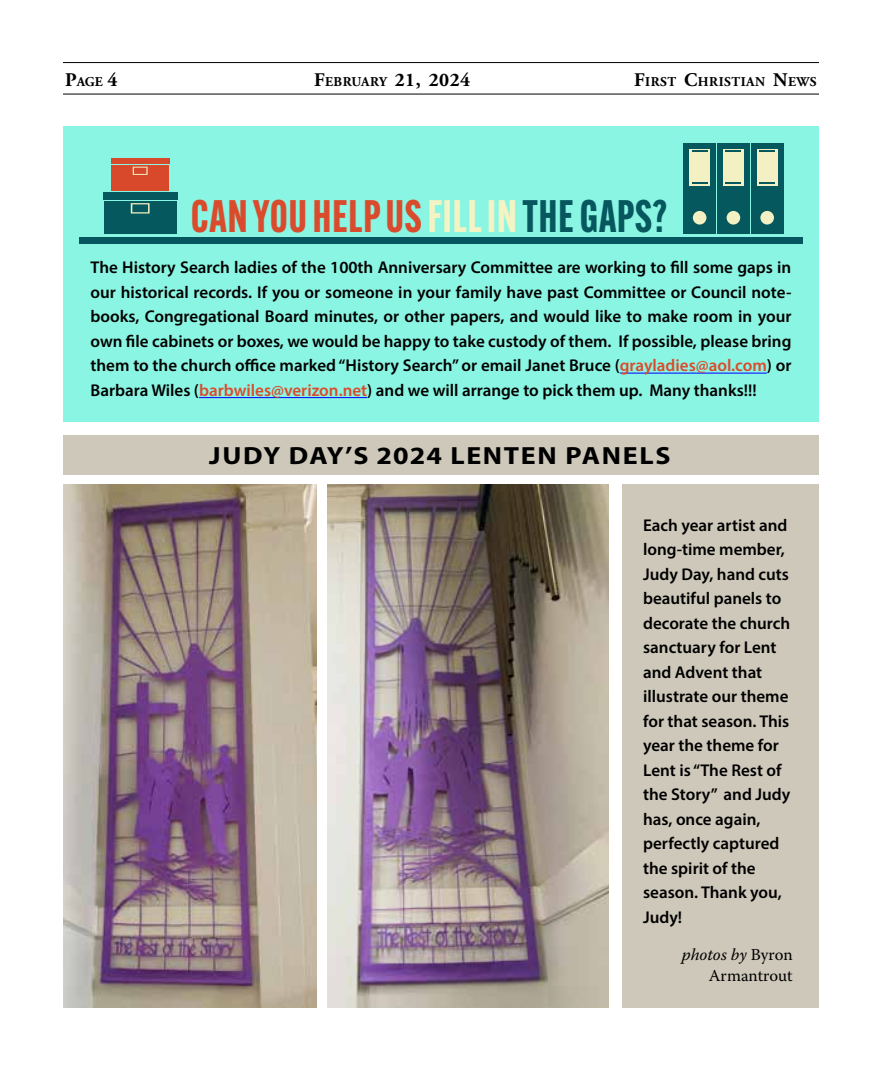
<style>
.page{position:relative;width:882px;height:1071px;background:#fff}
.page>*{position:absolute;margin:0;border:0;box-sizing:border-box;transform-origin:0 0}
.t1{font:700 44.62px "Alternate Gothic Ex Cond ATF";letter-spacing:.02em;color:#da4b2d}
.t2{font:700 24.85px "Myriad Pro";letter-spacing:.06em;color:#000;scale:1.12 1}
.t3{font:700 19.25px "Adobe Garamond Pro";letter-spacing:.025em;color:#000}
.t4{font:600 17.15px/24.5px "Myriad Pro";color:#000}
.t5{font:16.62px/21px "Warnock Pro";color:#000;text-align:right}
.t6{font:700 13.47px "Adobe Garamond Pro";letter-spacing:.035em;color:#000}
.s1{font-size:19.25px}
.s2{font-size:13.47px}
.s3{color:#f4f3c3}
.s4{color:#07575e}
.s5{color:#db4a2c}
.s6{font-style:italic}
</style>
<div class="page">
<hr style="left:63px;top:94px;width:756px;height:1px;background:#000">
<hr style="left:63px;top:62px;width:756px;height:1px;background:#000">
<div style="left:622px;top:484px;width:197px;height:524px;background:#cec8ba"></div>
<div style="left:63px;top:436px;width:756px;height:39px;background:#cec8ba"></div>
<img style="left:63px;top:484px;width:254px;height:524px">
<img style="left:328px;top:484px;width:281px;height:524px">
<div style="left:63px;top:126px;width:756px;height:296px;background:#89f5e2"></div>
<div style="left:79px;top:237px;width:724px;height:7px;background:#05565e"></div>
<div style="left:718px;top:143px;width:32px;height:91px;background:#04585e"></div>
<div style="left:723px;top:149px;width:20px;height:36px;background:#f3f0c4"></div>
<svg style="left:726px;top:182px;width:15px;height:1px"></svg>
<svg style="left:726px;top:151px;width:15px;height:1px"></svg>
<div style="left:727px;top:211px;width:13px;height:14px;background:#f3f0c4;border-radius:50%"></div>
<div style="left:752px;top:143px;width:32px;height:91px;background:#04585e"></div>
<div style="left:757px;top:149px;width:20px;height:36px;background:#f3f0c4"></div>
<svg style="left:760px;top:182px;width:15px;height:1px"></svg>
<svg style="left:760px;top:151px;width:15px;height:1px"></svg>
<div style="left:760px;top:211px;width:14px;height:14px;background:#f3f0c4;border-radius:50%"></div>
<div style="left:684px;top:143px;width:32px;height:91px;background:#04585e"></div>
<div style="left:689px;top:149px;width:21px;height:36px;background:#f3f0c4"></div>
<svg style="left:692px;top:182px;width:15px;height:1px"></svg>
<div style="left:693px;top:211px;width:13px;height:14px;background:#f3f0c4;border-radius:50%"></div>
<svg style="left:692px;top:151px;width:15px;height:1px"></svg>
<div style="left:104px;top:201px;width:72px;height:33px;background:#04585e"></div>
<div style="left:103px;top:192px;width:74px;height:8px;background:#04585e"></div>
<svg style="left:131px;top:203px;width:19px;height:11px"></svg>
<div style="left:112px;top:165px;width:57px;height:26px;background:#d8492b"></div>
<div style="left:111px;top:158px;width:58px;height:6px;background:#d8492b"></div>
<svg style="left:133px;top:167px;width:15px;height:8px"></svg>
<hr style="left:620px;top:373px;width:147px;height:1px;background:#00f">
<hr style="left:199px;top:397px;width:168px;height:1px;background:#00f">
<p class="t6" style="left:65px;top:73px;width:54px"><span class="s1">P</span>AGE <span class="s1">4</span></p>
<p class="t3" style="left:314px;top:68px;width:158px">F<span class="s2">EBRUARY</span> 21, 2024</p>
<p class="t6" style="left:634px;top:73px;width:184px"><span class="s1">F</span>IRST <span class="s1">C</span>HRISTIAN <span class="s1">N</span>EWS</p>
<h1 class="t1" style="left:191px;top:188px;width:477px">CAN YOU HELP US <span class="s3">FILL IN</span> <span class="s4">THE GAPS?</span></h1>
<p class="t4" style="left:91px;top:255px;width:702px;text-align:justify">The History Search ladies of the 100th Anniversary Committee are working to fill some gaps in our historical records. If you or someone in your family have past Committee or Council note&shy;books, Congregational Board minutes, or other papers, and would like to make room in your own file cabinets or boxes, we would be happy to take custody of them. If possible, please bring them to the church office marked “History Search” or email Janet Bruce (<span class="s5">grayladies@aol.com</span>) or Barbara Wiles (<span class="s5">barbwiles@verizon.net</span>) and we will arrange to pick them up. Many thanks!!!</p>
<h2 class="t2" style="left:209px;top:439px;width:413px">JUDY DAY’S 2024 LENTEN PANELS</h2>
<p class="t4" style="left:643px;top:512px;width:149px">Each year artist and long-time member,<br>Judy Day, hand cuts beautiful panels to decorate the church sanctuary for Lent and Advent that illustrate our theme for that season. This year the theme for<br>Lent is “The Rest of the Story” and Judy has, once again, perfectly captured the spirit of the season. Thank you,<br>Judy!</p>
<p class="t5" style="left:682px;top:943px;width:112px"><span class="s6">photos by</span> Byron<br>Armantrout</p>
</div>
